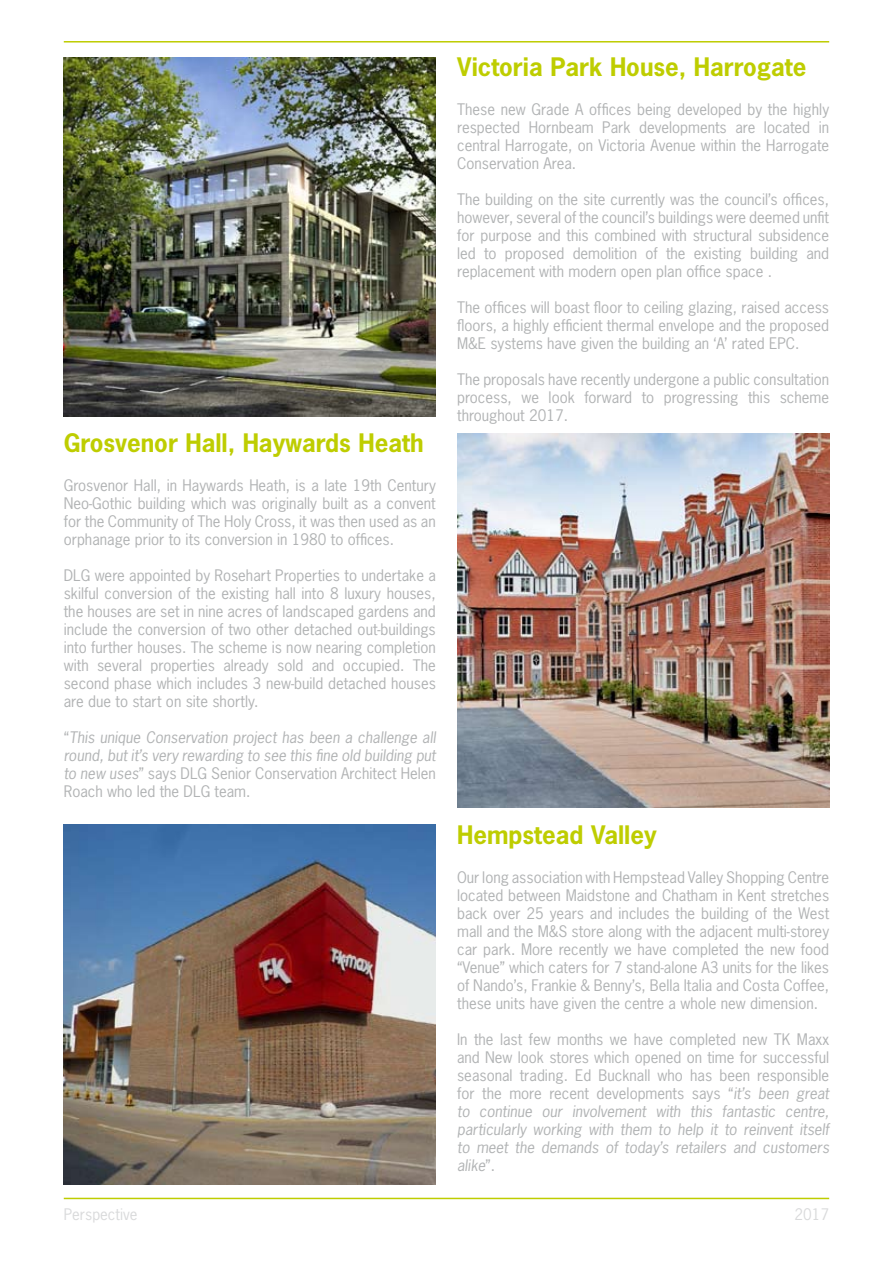
<style>
.page{position:relative;width:893px;height:1263px;background:#fff}
.page>*{position:absolute;margin:0;border:0;box-sizing:border-box;transform-origin:0 0}
.t1{font:700 24px "News Gothic Std";color:#becd00}
.t2{font:15px/18px "News Gothic Std";color:#b1b3b4;text-align:justify}
.t3{font:italic 15px/18px "News Gothic Std";color:#b1b3b4;text-align:justify}
.t4{font:15px "News Gothic Std";color:#d9dadb}
.s1{font-style:normal}
.s2{font-style:italic}
</style>
<div class="page">
<hr style="left:64px;top:41px;width:765px;height:2px;background:#becd00">
<hr style="left:64px;top:1198px;width:765px;height:1px;background:#becd00">
<img style="left:64px;top:825px;width:372px;height:359px">
<img style="left:457px;top:434px;width:372px;height:374px">
<img style="left:64px;top:57px;width:372px;height:360px">
<h1 class="t1" style="left:64px;top:427px;width:361px">Grosvenor Hall, Haywards Heath</h1>
<p class="t2" style="left:64px;top:477px;width:374px">Grosvenor Hall, in Haywards Heath, is a late 19th Century Neo-Gothic building which was originally built as a convent for the Community of The Holy Cross, it was then used as an orphanage prior to its conversion in 1980 to offices.</p>
<p class="t2" style="left:64px;top:567px;width:374px">DLG were appointed by Rosehart Properties to undertake a skilful conversion of the existing hall into 8 luxury houses, the houses are set in nine acres of landscaped gardens and include the conversion of two other detached out-buildings into further houses. The scheme is now nearing completion with several properties already sold and occupied. The second phase which includes 3 new-build detached houses are due to start on site shortly.</p>
<p class="t3" style="left:64px;top:729px;width:374px"><span class="s1">“</span>This unique Conservation project has been a challenge all round, but it’s very rewarding to see this fine old building put to new uses<span class="s1">” says DLG Senior Conservation Architect Helen Roach who led the DLG team.</span></p>
<h1 class="t1" style="left:457px;top:51px;width:351px">Victoria Park House, Harrogate</h1>
<p class="t2" style="left:457px;top:100px;width:374px">These new Grade A offices being developed by the highly respected Hornbeam Park developments are located in central Harrogate, on Victoria Avenue within the Harrogate Conservation Area.</p>
<p class="t2" style="left:457px;top:190px;width:374px">The building on the site currently was the council’s offices, however, several of the council’s buildings were deemed unfit for purpose and this combined with structural subsidence led to proposed demolition of the existing building and replacement with modern open plan office space .</p>
<p class="t2" style="left:457px;top:298px;width:373px">The offices will boast floor to ceiling glazing, raised access floors, a highly efficient thermal envelope and the proposed M&amp;E systems have given the building an ‘A’ rated EPC.</p>
<p class="t2" style="left:457px;top:370px;width:373px">The proposals have recently undergone a public consultation process, we look forward to progressing this scheme throughout 2017.</p>
<h1 class="t1" style="left:457px;top:819px;width:201px">Hempstead Valley</h1>
<p class="t2" style="left:457px;top:868px;width:374px">Our long association with Hempstead Valley Shopping Centre located between Maidstone and Chatham in Kent stretches back over 25 years and includes the building of the West mall and the M&amp;S store along with the adjacent multi-storey car park. More recently we have completed the new food “Venue” which caters for 7 stand-alone A3 units for the likes of Nando’s, Frankie &amp; Benny’s, Bella Italia and Costa Coffee, these units have given the centre a whole new dimension.</p>
<p class="t2" style="left:457px;top:1030px;width:374px">In the last few months we have completed new TK Maxx and New look stores which opened on time for successful seasonal trading. Ed Bucknall who has been responsible for the more recent developments says “<span class="s2">it’s been great to continue our involvement with this fantastic centre, particularly working with them to help it to reinvent itself to meet the demands of today’s retailers and customers alike</span>”.</p>
<p class="t4" style="left:64px;top:1205px;width:75px">Perspective</p>
<p class="t4" style="left:795px;top:1205px;width:36px">2017</p>
</div>
